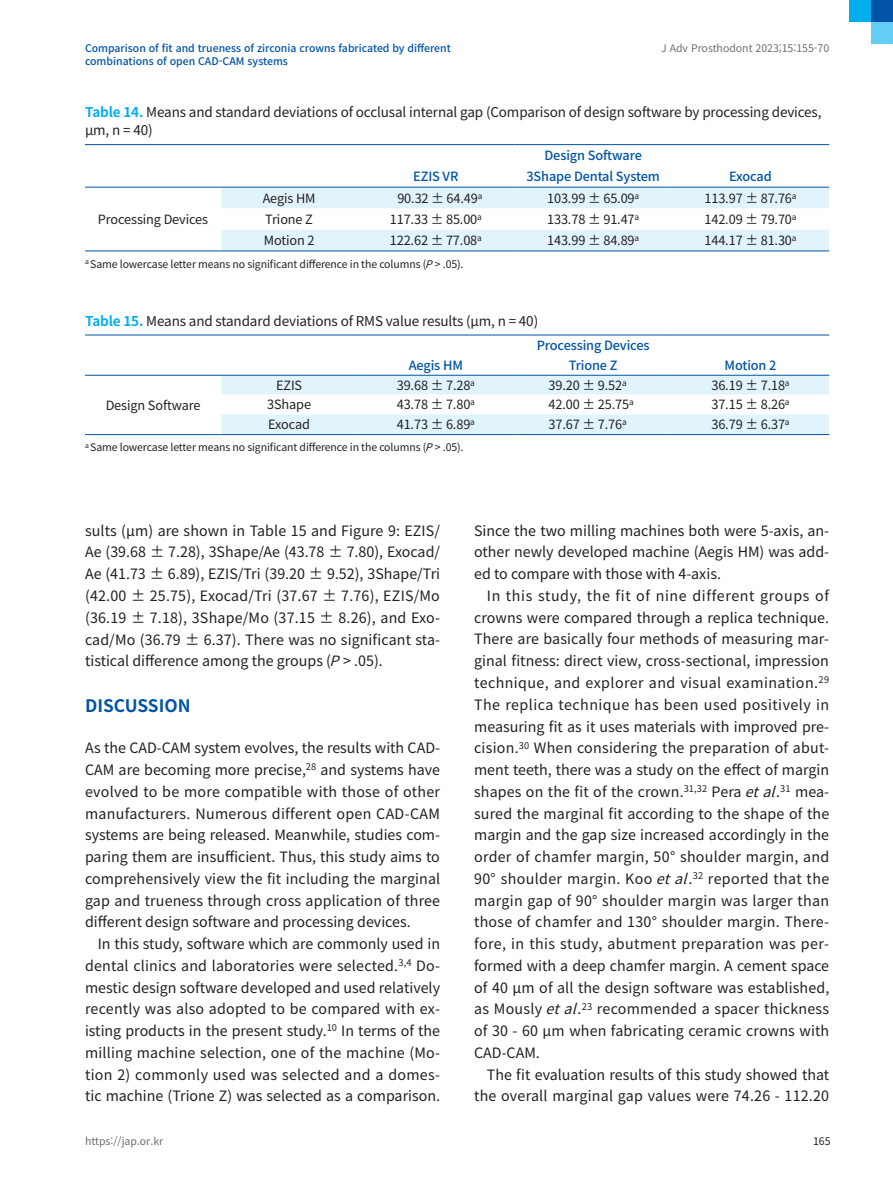
<style>
.page{position:relative;width:893px;height:1191px;background:#fff}
.page>*{position:absolute;margin:0;border:0;box-sizing:border-box;transform-origin:0 0}
.t1{font:700 17.25px "Noto Sans CJ Kkr";color:#0154a6}
.t2{font:14.25px/21.8px "Noto Sans CJ Kkr";color:#231f20;text-align:justify}
.t3{font:13.5px/18px "Noto Sans CJ Kkr";letter-spacing:-.01em;color:#231f20}
.t4{font:12.75px "Noto Sans CJ Kkr";letter-spacing:-.01em;color:#231f20}
.t5{font:500 12.75px "Noto Sans CJ Kkr";letter-spacing:-.01em;color:#0154a6}
.t6{font:10.5px "Noto Sans CJ Kkr";letter-spacing:-.01em;color:#231f20}
.t7{font:500 10.5px "Noto Sans CJ Kkr";color:#0154a6}
.t8{font:10.5px "Noto Sans CJ Kkr";color:#6c6d70}
.s1{font-weight:700;color:#00aeef}
.s2{font-style:italic}
</style>
<div class="page">
<div style="left:871px;top:22px;width:22px;height:22px;background:#62cdf5"></div>
<div style="left:849px;top:0;width:22px;height:22px;background:#00aeef"></div>
<div style="left:871px;top:0;width:22px;height:22px;background:#0154a6"></div>
<svg style="left:221px;top:376px;width:608px;height:58px"></svg>
<hr style="left:85px;top:434px;width:136px;height:1px;background:#0154a6">
<hr style="left:221px;top:434px;width:136px;height:1px;background:#0154a6">
<hr style="left:357px;top:434px;width:157px;height:1px;background:#0154a6">
<hr style="left:514px;top:434px;width:158px;height:1px;background:#0154a6">
<hr style="left:672px;top:434px;width:157px;height:1px;background:#0154a6">
<hr style="left:85px;top:335px;width:136px;height:1px;background:#0154a6">
<hr style="left:221px;top:335px;width:136px;height:1px;background:#0154a6">
<hr style="left:85px;top:375px;width:136px;height:1px;background:#0154a6">
<hr style="left:221px;top:375px;width:136px;height:1px;background:#0154a6">
<hr style="left:357px;top:335px;width:157px;height:1px;background:#0154a6">
<hr style="left:514px;top:335px;width:158px;height:1px;background:#0154a6">
<hr style="left:672px;top:335px;width:157px;height:1px;background:#0154a6">
<hr style="left:357px;top:375px;width:157px;height:1px;background:#0154a6">
<hr style="left:514px;top:375px;width:158px;height:1px;background:#0154a6">
<hr style="left:672px;top:375px;width:157px;height:1px;background:#0154a6">
<svg style="left:221px;top:188px;width:608px;height:62px"></svg>
<hr style="left:85px;top:250px;width:136px;height:1px;background:#0154a6">
<hr style="left:221px;top:250px;width:136px;height:1px;background:#0154a6">
<hr style="left:357px;top:250px;width:157px;height:1px;background:#0154a6">
<hr style="left:514px;top:250px;width:158px;height:1px;background:#0154a6">
<hr style="left:672px;top:250px;width:157px;height:1px;background:#0154a6">
<hr style="left:85px;top:144px;width:136px;height:1px;background:#0154a6">
<hr style="left:221px;top:144px;width:136px;height:1px;background:#0154a6">
<hr style="left:85px;top:187px;width:136px;height:1px;background:#0154a6">
<hr style="left:221px;top:187px;width:136px;height:1px;background:#0154a6">
<hr style="left:357px;top:144px;width:157px;height:1px;background:#0154a6">
<hr style="left:514px;top:144px;width:158px;height:1px;background:#0154a6">
<hr style="left:672px;top:144px;width:157px;height:1px;background:#0154a6">
<hr style="left:357px;top:187px;width:157px;height:1px;background:#0154a6">
<hr style="left:514px;top:187px;width:158px;height:1px;background:#0154a6">
<hr style="left:672px;top:187px;width:157px;height:1px;background:#0154a6">
<p class="t7" style="left:85px;top:42px;width:367px">Comparison of fit and trueness of zirconia crowns fabricated by different</p>
<p class="t8" style="left:661px;top:42px;width:170px">J Adv Prosthodont 2023;15:155-70</p>
<p class="t7" style="left:85px;top:55px;width:204px">combinations of open CAD-CAM systems</p>
<p class="t3" style="left:85px;top:104px;width:738px"><span class="s1">Table 14.</span> Means and standard deviations of occlusal internal gap (Comparison of design software by processing devices, µm, n = 40)</p>
<p class="t5" style="left:544px;top:148px;width:99px">Design Software</p>
<p class="t5" style="left:413px;top:169px;width:47px">EZIS VR</p>
<p class="t5" style="left:526px;top:169px;width:135px">3Shape Dental System</p>
<p class="t5" style="left:729px;top:169px;width:44px">Exocad</p>
<p class="t4" style="left:98px;top:212px;width:112px">Processing Devices</p>
<p class="t4" style="left:263px;top:191px;width:54px">Aegis HM</p>
<p class="t4" style="left:397px;top:191px;width:87px">90.32 ± 64.49<sup>a</sup></p>
<p class="t4" style="left:547px;top:191px;width:94px">103.99 ± 65.09<sup>a</sup></p>
<p class="t4" style="left:704px;top:191px;width:94px">113.97 ± 87.76<sup>a</sup></p>
<p class="t4" style="left:265px;top:212px;width:49px">Trione Z</p>
<p class="t4" style="left:390px;top:212px;width:94px">117.33 ± 85.00<sup>a</sup></p>
<p class="t4" style="left:547px;top:212px;width:94px">133.78 ± 91.47<sup>a</sup></p>
<p class="t4" style="left:704px;top:212px;width:94px">142.09 ± 79.70<sup>a</sup></p>
<p class="t4" style="left:264px;top:233px;width:52px">Motion 2</p>
<p class="t4" style="left:390px;top:233px;width:94px">122.62 ± 77.08<sup>a</sup></p>
<p class="t4" style="left:547px;top:233px;width:94px">143.99 ± 84.89<sup>a</sup></p>
<p class="t4" style="left:704px;top:233px;width:94px">144.17 ± 81.30<sup>a</sup></p>
<p class="t6" style="left:85px;top:258px;width:380px"><sup>a</sup> Same lowercase letter means no significant difference in the columns (<span class="s2">P</span>&gt; .05).</p>
<p class="t3" style="left:85px;top:312px;width:455px"><span class="s1">Table 15.</span> Means and standard deviations of RMS value results (µm, n = 40)</p>
<p class="t5" style="left:537px;top:338px;width:114px">Processing Devices</p>
<p class="t5" style="left:409px;top:358px;width:56px">Aegis HM</p>
<p class="t5" style="left:569px;top:358px;width:50px">Trione Z</p>
<p class="t5" style="left:725px;top:358px;width:53px">Motion 2</p>
<p class="t4" style="left:276px;top:378px;width:28px">EZIS</p>
<p class="t4" style="left:397px;top:378px;width:80px">39.68 ± 7.28<sup>a</sup></p>
<p class="t4" style="left:549px;top:378px;width:80px">39.20 ± 9.52<sup>a</sup></p>
<p class="t4" style="left:711px;top:378px;width:80px">36.19 ± 7.18<sup>a</sup></p>
<p class="t4" style="left:267px;top:397px;width:45px">3Shape</p>
<p class="t4" style="left:397px;top:397px;width:80px">43.78 ± 7.80<sup>a</sup></p>
<p class="t4" style="left:549px;top:397px;width:87px">42.00 ± 25.75<sup>a</sup></p>
<p class="t4" style="left:711px;top:397px;width:80px">37.15 ± 8.26<sup>a</sup></p>
<p class="t4" style="left:268px;top:417px;width:43px">Exocad</p>
<p class="t4" style="left:397px;top:417px;width:80px">41.73 ± 6.89<sup>a</sup></p>
<p class="t4" style="left:549px;top:417px;width:80px">37.67 ± 7.76<sup>a</sup></p>
<p class="t4" style="left:711px;top:417px;width:80px">36.79 ± 6.37<sup>a</sup></p>
<p class="t6" style="left:85px;top:442px;width:380px"><sup>a</sup> Same lowercase letter means no significant difference in the columns (<span class="s2">P</span>&gt; .05).</p>
<p class="t4" style="left:106px;top:398px;width:96px">Design Software</p>
<p class="t2" style="left:85px;top:520px;width:357px">sults (µm) are shown in Table 15 and Figure 9: EZIS/ Ae (39.68 ± 7.28), 3Shape/Ae (43.78 ± 7.80), Exocad/ Ae (41.73 ± 6.89), EZIS/Tri (39.20 ± 9.52), 3Shape/Tri (42.00 ± 25.75), Exocad/Tri (37.67 ± 7.76), EZIS/Mo (36.19 ± 7.18), 3Shape/Mo (37.15 ± 8.26), and Exo&shy;cad/Mo (36.79 ± 6.37). There was no significant sta&shy;tistical difference among the groups (<span class="s2">P</span>&gt; .05).</p>
<p class="t1" style="left:85px;top:696px;width:107px">DISCUSSION</p>
<p class="t2" style="left:85px;top:737px;width:357px">As the CAD-CAM system evolves, the results with CAD-CAM are becoming more precise,<sup>28</sup> and systems have evolved to be more compatible with those of other manufacturers. Numerous different open CAD-CAM systems are being released. Meanwhile, studies com&shy;paring them are insufficient. Thus, this study aims to comprehensively view the fit including the marginal gap and trueness through cross application of three different design software and processing devices.</p>
<p class="t2" style="left:85px;top:933px;width:357px;text-indent:13px">In this study, software which are commonly used in dental clinics and laboratories were selected.<sup>3,4</sup> Do&shy;mestic design software developed and used relatively recently was also adopted to be compared with ex&shy;isting products in the present study.<sup>10</sup> In terms of the milling machine selection, one of the machine (Mo&shy;tion 2) commonly used was selected and a domes&shy;tic machine (Trione Z) was selected as a comparison.</p>
<p class="t2" style="left:474px;top:520px;width:357px">Since the two milling machines both were 5-axis, an&shy;other newly developed machine (Aegis HM) was add&shy;ed to compare with those with 4-axis.</p>
<p class="t2" style="left:474px;top:585px;width:357px;text-indent:13px">In this study, the fit of nine different groups of crowns were compared through a replica technique.<br>There are basically four methods of measuring mar&shy;ginal fitness: direct view, cross-sectional, impression technique, and explorer and visual examination.<sup>29<br></sup>The replica technique has been used positively in measuring fit as it uses materials with improved pre&shy;cision.<sup>30</sup> When considering the preparation of abut&shy;ment teeth, there was a study on the effect of margin shapes on the fit of the crown.<sup>31,32</sup> Pera <span class="s2">etal</span>.<sup>31</sup> mea&shy;sured the marginal fit according to the shape of the margin and the gap size increased accordingly in the order of chamfer margin, 50° shoulder margin, and 90° shoulder margin. Koo <span class="s2">etal</span>.<sup>32</sup> reported that the margin gap of 90° shoulder margin was larger than those of chamfer and 130° shoulder margin. There&shy;fore, in this study, abutment preparation was per&shy;formed with a deep chamfer margin. A cement space of 40 µm of all the design software was established, as Mously <span class="s2">etal</span>.<sup>23</sup> recommended a spacer thickness of 30 - 60 µm when fabricating ceramic crowns with CAD-CAM.</p>
<p class="t2" style="left:474px;top:1063px;width:357px;text-align:right">The fit evaluation results of this study showed that the overall marginal gap values were 74.26 - 112.20</p>
<p class="t8" style="left:85px;top:1135px;width:80px">https://jap.or.kr</p>
<p class="t6" style="left:813px;top:1135px;width:19px">165</p>
</div>
